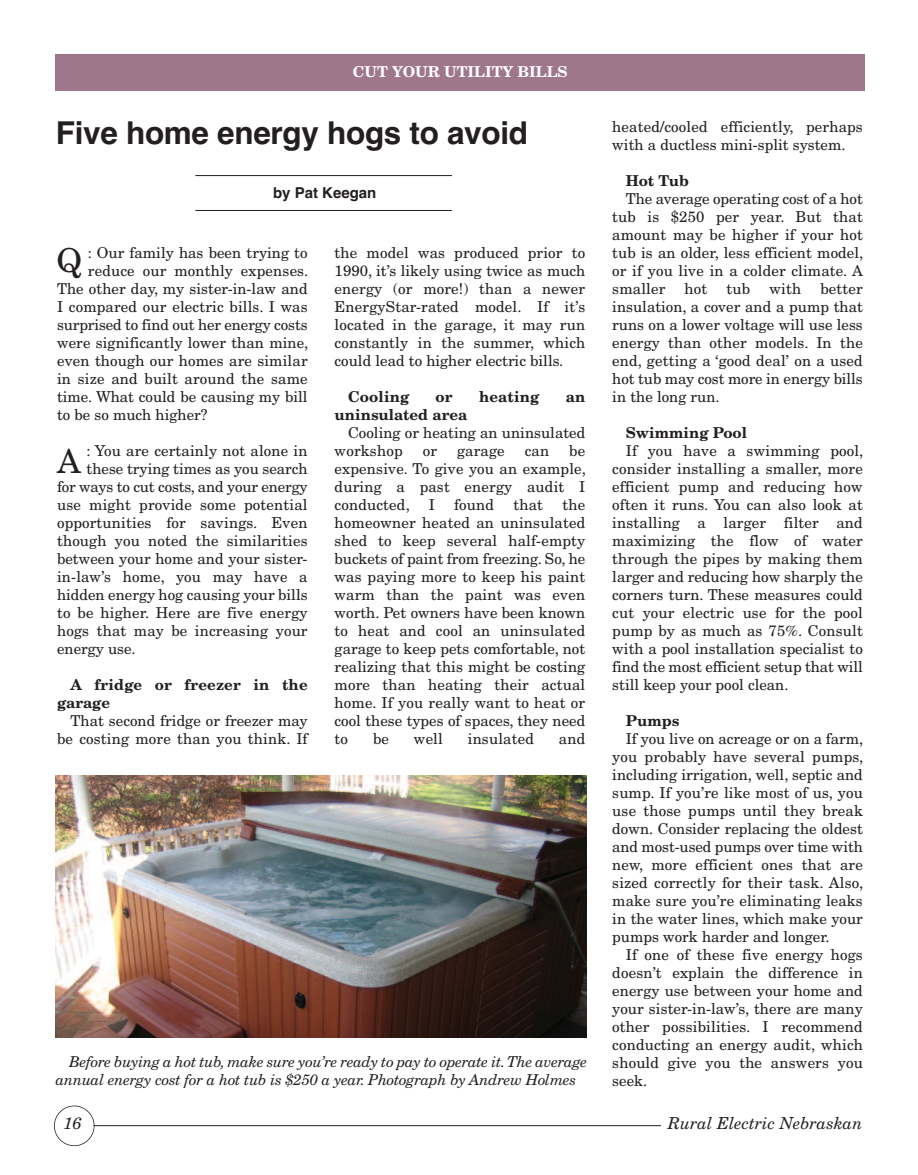
<style>
.page{position:relative;width:918px;height:1175px;background:#fff}
.page>*{position:absolute;margin:0;border:0;box-sizing:border-box;transform-origin:0 0}
.t1{font:33px "New Century Schlbk";color:#231f20}
.t2{font:700 31.5px "Helvetica";letter-spacing:-.01em;color:#231f20}
.t3{font:italic 16.5px "New Century Schlbk";color:#231f20}
.t4{font:15px/18px "New Century Schlbk";letter-spacing:.005em;color:#231f20;text-align:justify}
.t5{font:italic 15px/18px "New Century Schlbk";letter-spacing:-.015em;color:#231f20}
.t6{font:700 15px/18px "New Century Schlbk";color:#231f20}
.t7{font:700 15px "New Century Schlbk";color:#fff}
.t8{font:700 15px "Helvetica";color:#231f20}
</style>
<div class="page">
<div style="left:54px;top:1105px;width:40px;height:41px;border:2px solid #231f20;border-radius:50%"></div>
<hr style="left:94px;top:1125px;width:648px;height:1px;background:#231f20">
<div style="left:662px;top:1115px;width:202px;height:22px;background:#fff"></div>
<div style="left:55px;top:54px;width:810px;height:36px;background:#9e778c"></div>
<hr style="left:195px;top:175px;width:257px;height:1px;background:#231f20">
<hr style="left:195px;top:210px;width:257px;height:1px;background:#231f20">
<img style="left:56px;top:775px;width:531px;height:262px">
<p class="t7" style="left:353px;top:66px;width:216px">CUT YOUR UTILITY BILLS</p>
<h2 class="t2" style="left:56px;top:115px;width:474px">Five home energy hogs to avoid</h2>
<p class="t8" style="left:273px;top:184px;width:105px">by Pat Keegan</p>
<p class="t4" style="left:88px;top:245px;width:221px">: Our family has been trying to</p>
<p class="t4" style="left:88px;top:263px;width:222px">reduce our monthly expenses.</p>
<p class="t4" style="left:57px;top:281px;width:252px">The other day, my sister-in-law and</p>
<p class="t4" style="left:57px;top:299px;width:252px">I compared our electric bills. I was</p>
<p class="t4" style="left:57px;top:317px;width:252px">surprised to find out her energy costs</p>
<p class="t4" style="left:57px;top:335px;width:253px">were significantly lower than mine,</p>
<p class="t4" style="left:57px;top:353px;width:252px">even though our homes are similar</p>
<p class="t4" style="left:57px;top:371px;width:252px">in size and built around the same</p>
<p class="t4" style="left:57px;top:389px;width:252px">time. What could be causing my bill</p>
<p class="t4" style="left:57px;top:407px;width:152px">to be so much higher?</p>
<p class="t4" style="left:87px;top:443px;width:223px">: You are certainly not alone in</p>
<p class="t4" style="left:87px;top:461px;width:223px">these trying times as you search</p>
<p class="t4" style="left:57px;top:479px;width:252px">for ways to cut costs, and your energy</p>
<p class="t4" style="left:57px;top:497px;width:252px">use might provide some potential</p>
<p class="t4" style="left:57px;top:515px;width:252px">opportunities for savings. Even</p>
<p class="t4" style="left:57px;top:533px;width:252px">though you noted the similarities</p>
<p class="t4" style="left:57px;top:551px;width:252px">between your home and your sister-</p>
<p class="t4" style="left:57px;top:569px;width:252px">in-law’s home, you may have a</p>
<p class="t4" style="left:57px;top:587px;width:252px">hidden energy hog causing your bills</p>
<p class="t4" style="left:57px;top:605px;width:252px">to be higher. Here are five energy</p>
<p class="t4" style="left:57px;top:623px;width:252px">hogs that may be increasing your</p>
<p class="t4" style="left:57px;top:641px;width:80px">energy use.</p>
<p class="t6" style="left:57px;top:677px;width:252px;text-indent:14px">A fridge or freezer in the garage</p>
<p class="t4" style="left:57px;top:713px;width:252px;text-align:right">That second fridge or freezer may be costing more than you think. If</p>
<h1 class="t1" style="left:56px;top:248px;width:27px">Q</h1>
<h1 class="t1" style="left:57px;top:449px;width:25px">A</h1>
<p class="t4" style="left:335px;top:245px;width:252px">the model was produced prior to 1990, it’s likely using twice as much energy (or more!) than a newer EnergyStar-rated model. If it’s located in the garage, it may run constantly in the summer, which could lead to higher electric bills.</p>
<p class="t6" style="left:348px;top:389px;width:63px">Cooling</p>
<p class="t6" style="left:436px;top:389px;width:19px">or</p>
<p class="t6" style="left:479px;top:389px;width:62px">heating</p>
<p class="t6" style="left:566px;top:389px;width:21px">an</p>
<p class="t6" style="left:335px;top:407px;width:134px">uninsulated area</p>
<p class="t4" style="left:335px;top:425px;width:252px;text-indent:13px">Cooling or heating an uninsulated workshop</p>
<p class="t4" style="left:335px;top:443px;width:253px;text-indent:235px">be expensive. To give you an example, during a past energy audit I conducted,</p>
<p class="t4" style="left:423px;top:443px;width:16px">or</p>
<p class="t4" style="left:457px;top:443px;width:49px">garage</p>
<p class="t4" style="left:525px;top:443px;width:26px">can</p>
<p class="t4" style="left:335px;top:497px;width:252px;text-indent:228px">the homeowner heated an uninsulated shed to keep several half-empty buckets of paint from freezing. So, he was paying more to keep his paint warm than the paint was even worth. Pet owners have been known to heat and cool an uninsulated garage to keep pets comfortable, not realizing that this might be costing more than heating their actual home. If you really want to heat or cool these types of spaces, they need to</p>
<p class="t4" style="left:429px;top:497px;width:8px">I</p>
<p class="t4" style="left:454px;top:497px;width:42px">found</p>
<p class="t4" style="left:514px;top:497px;width:31px">that</p>
<p class="t4" style="left:373px;top:731px;width:17px">be</p>
<p class="t4" style="left:414px;top:731px;width:31px">well</p>
<p class="t4" style="left:468px;top:731px;width:68px">insulated</p>
<p class="t4" style="left:559px;top:731px;width:28px">and</p>
<p class="t5" style="left:56px;top:1054px;width:533px;text-indent:14px">Before buying a hot tub, make sure you’re ready to pay to operate it.The average annual energy cost for a hot tub is $250 a year. Photograph by Andrew Holmes</p>
<p class="t4" style="left:612px;top:119px;width:252px">heated/cooled efficiently, perhaps with a ductless mini-split system.</p>
<p class="t6" style="left:626px;top:173px;width:65px">Hot Tub</p>
<p class="t4" style="left:612px;top:191px;width:253px;text-indent:14px">The average operating cost of a hot tub is $250 per year. But that amount may be higher if your hot tub is an older, less efficient model, or if you live in a colder climate. A smaller</p>
<p class="t4" style="left:612px;top:281px;width:252px;text-indent:208px">better insulation, a cover and a pump that runs on a lower voltage will use less energy than other models. In the end, getting a ‘good deal’ on a used hot tub may cost more in energy bills in the long run.</p>
<p class="t6" style="left:626px;top:425px;width:123px">Swimming Pool</p>
<p class="t4" style="left:612px;top:443px;width:253px;text-indent:14px">If you have a swimming pool, consider installing a smaller, more efficient pump and reducing how often it runs. You can also look at installing a larger filter and maximizing the flow of water through the pipes by making them larger and reducing how sharply the corners turn. These measures could cut your electric use for the pool pump by as much as 75%. Consult with a pool installation specialist to find the most efficient setup that will still keep your pool clean.</p>
<p class="t6" style="left:626px;top:713px;width:55px">Pumps</p>
<p class="t4" style="left:612px;top:731px;width:253px;text-indent:14px">If you live on acreage or on a farm, you probably have several pumps, including irrigation, well, septic and sump. If you’re like most of us, you use those pumps until they break down. Consider replacing the oldest and most-used pumps over time with new, more efficient ones that are sized correctly for their task. Also, make sure you’re eliminating leaks in the water lines, which make your pumps work harder and longer.</p>
<p class="t4" style="left:612px;top:947px;width:252px;text-indent:14px">If one of these five energy hogs doesn’t explain the difference in energy use between your home and your sister-in-law’s, there are many other possibilities. I recommend conducting an energy audit, which should give you the answers you seek.</p>
<p class="t4" style="left:685px;top:281px;width:24px">hot</p>
<p class="t4" style="left:727px;top:281px;width:25px">tub</p>
<p class="t4" style="left:769px;top:281px;width:33px">with</p>
<p class="t3" style="left:63px;top:1117px;width:20px">16</p>
<p class="t3" style="left:668px;top:1117px;width:196px">Rural Electric Nebraskan</p>
</div>
